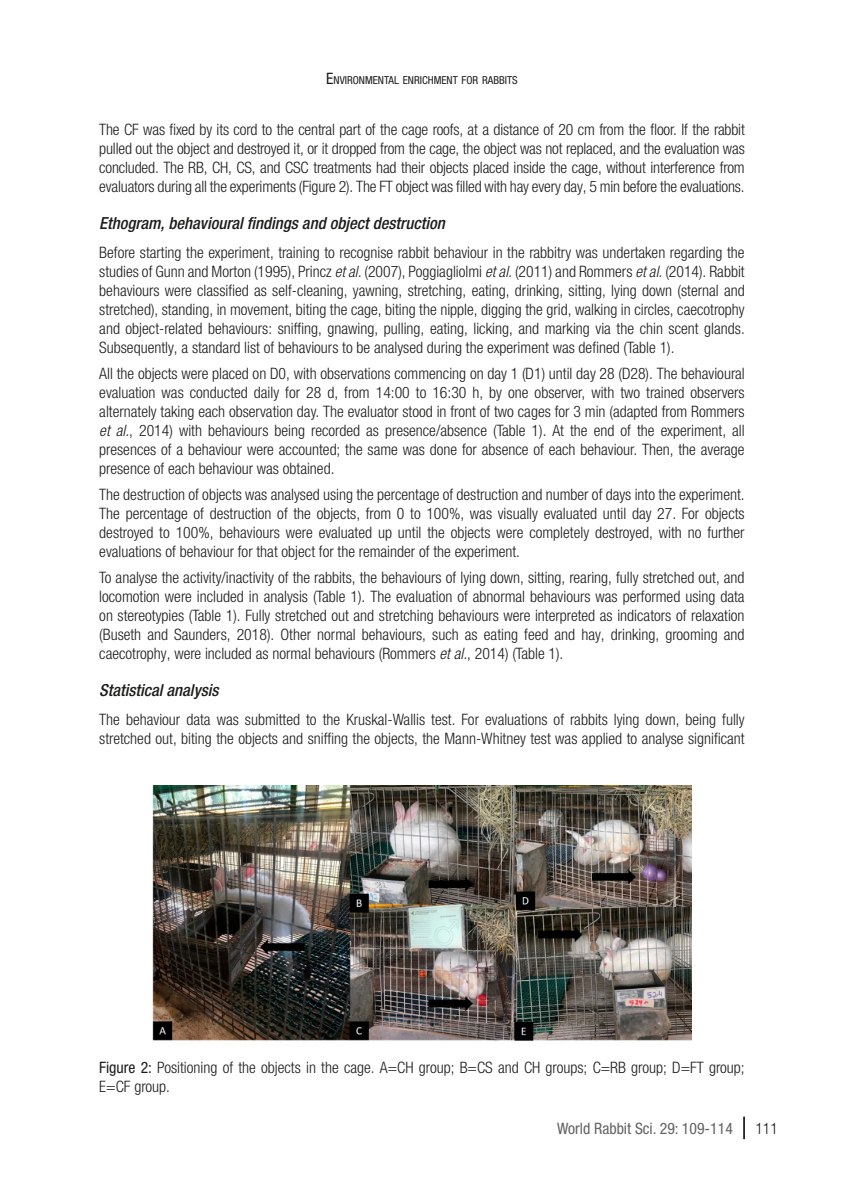
<style>
.page{position:relative;width:844px;height:1191px;background:#fff}
.page>*{position:absolute;margin:0;border:0;box-sizing:border-box;transform-origin:0 0}
.t1{font:italic 500 condensed 16.62px "Helvetica Neue LTW1 G";color:#1d1d1b}
.t2{font:300 condensed 15.75px/18.9px "Helvetica Neue LTW1 G";color:#1d1d1b;text-align:justify}
.t3{font:condensed 15.75px "Helvetica Neue LTW1 G";color:#646363}
.t4{font:300 condensed 15.75px "Helvetica Neue LTW1 G";color:#1d1d1b}
.t5{font:condensed 11.03px "Helvetica Neue LTW1 G";color:#1d1d1b}
.s1{font-size:15.75px}
.s2{font-style:italic}
.s3{font-weight:400}
</style>
<div class="page">
<svg style="left:743px;top:1116px;width:1px;height:23px"></svg>
<img style="left:153px;top:785px;width:538px;height:256px">
<p class="t5" style="left:326px;top:74px;width:193px"><span class="s1">E</span>NVIRONMENTAL ENRICHMENT FOR RABBITS</p>
<p class="t2" style="left:99px;top:120px;width:647px">The CF was fixed by its cord to the central part of the cage roofs, at a distance of 20 cm from the floor. If the rabbit pulled out the object and destroyed it, or it dropped from the cage, the object was not replaced, and the evaluation was concluded. The RB, CH, CS, and CSC treatments had their objects placed inside the cage, without interference from evaluators during all the experiments (Figure 2). The FT object was filled with hay every day, 5 min before the evaluations.</p>
<p class="t1" style="left:99px;top:213px;width:347px">Ethogram, behavioural findings and object destruction</p>
<p class="t2" style="left:99px;top:243px;width:646px">Before starting the experiment, training to recognise rabbit behaviour in the rabbitry was undertaken regarding the studies of Gunn and Morton (1995), Princz <span class="s2">et al.</span> (2007), Poggiagliolmi <span class="s2">et al.</span> (2011) and Rommers <span class="s2">et al.</span> (2014). Rabbit behaviours were classified as self-cleaning, yawning, stretching, eating, drinking, sitting, lying down (sternal and stretched), standing, in movement, biting the cage, biting the nipple, digging the grid, walking in circles, caecotrophy and object-related behaviours: sniffing, gnawing, pulling, eating, licking, and marking via the chin scent glands.<br>Subsequently, a standard list of behaviours to be analysed during the experiment was defined (Table 1).</p>
<p class="t2" style="left:99px;top:364px;width:646px">All the objects were placed on D0, with observations commencing on day 1 (D1) until day 28 (D28). The behavioural evaluation was conducted daily for 28 d, from 14:00 to 16:30 h, by one observer, with two trained observers alternately taking each observation day. The evaluator stood in front of two cages for 3 min (adapted from Rommers <span class="s2">et al.</span>, 2014) with behaviours being recorded as presence/absence (Table 1). At the end of the experiment, all presences of a behaviour were accounted; the same was done for absence of each behaviour. Then, the average presence of each behaviour was obtained.</p>
<p class="t2" style="left:99px;top:485px;width:646px">The destruction of objects was analysed using the percentage of destruction and number of days into the experiment.<br>The percentage of destruction of the objects, from 0 to 100%, was visually evaluated until day 27. For objects destroyed to 100%, behaviours were evaluated up until the objects were completely destroyed, with no further evaluations of behaviour for that object for the remainder of the experiment.</p>
<p class="t2" style="left:99px;top:568px;width:646px">To analyse the activity/inactivity of the rabbits, the behaviours of lying down, sitting, rearing, fully stretched out, and locomotion were included in analysis (Table 1). The evaluation of abnormal behaviours was performed using data on stereotypies (Table 1). Fully stretched out and stretching behaviours were interpreted as indicators of relaxation (Buseth and Saunders, 2018). Other normal behaviours, such as eating feed and hay, drinking, grooming and caecotrophy, were included as normal behaviours (Rommers <span class="s2">et al.</span>, 2014) (Table 1).</p>
<p class="t1" style="left:99px;top:680px;width:121px">Statistical analysis</p>
<p class="t2" style="left:99px;top:710px;width:646px">The behaviour data was submitted to the Kruskal-Wallis test. For evaluations of rabbits lying down, being fully stretched out, biting the objects and sniffing the objects, the Mann-Whitney test was applied to analyse significant</p>
<p class="t2" style="left:99px;top:1058px;width:646px"><span class="s3">Figure 2:</span> Positioning of the objects in the cage. A=CH group; B=CS and CH groups; C=RB group; D=FT group;<br>E=CF group.</p>
<p class="t3" style="left:557px;top:1119px;width:177px">World Rabbit Sci. 29: 109-114</p>
<p class="t4" style="left:755px;top:1119px;width:24px">111</p>
</div>
